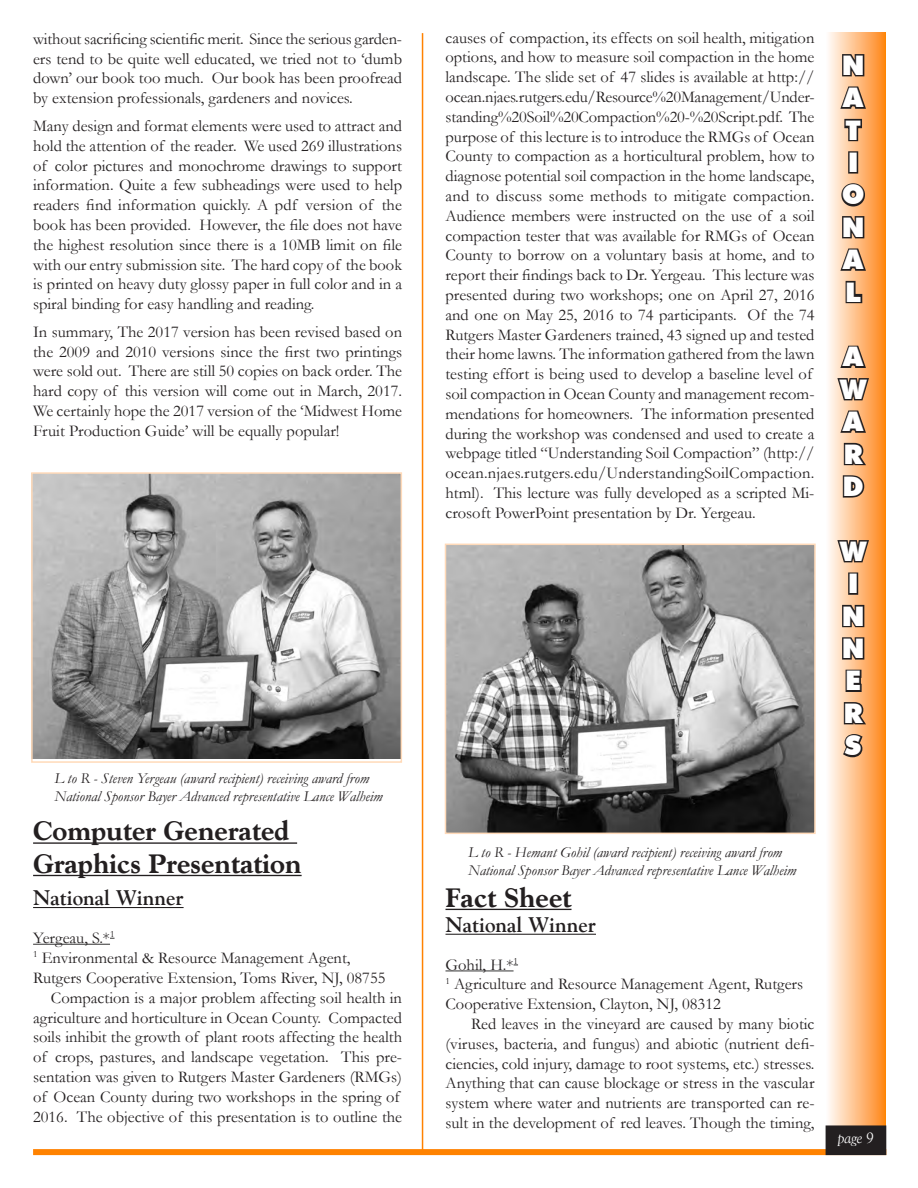
<style>
.page{position:relative;width:918px;height:1188px;background:#fff}
.page>*{position:absolute;margin:0;border:0;box-sizing:border-box;transform-origin:0 0}
.t1{font:800 27px/32.4px "Goudy";color:#231f20}
.t2{font:900 27px/32.4px "Futura BT";color:#fff}
.t3{font:700 21px "Goudy";color:#231f20}
.t4{font:16.5px/19.8px "Garamond";color:#231f20;text-align:justify}
.t5{font:italic 15px/18px "Garamond";color:#231f20}
.t6{font:italic 15px "Goudy";color:#fff}
</style>
<div class="page">
<div style="left:826px;top:32px;width:59px;height:1117px;background:linear-gradient(to right,#fffdfd,#ff881c)"></div>
<hr style="left:422px;top:33px;width:1px;height:1119px;background:#ff8200">
<div style="left:33px;top:1149px;width:853px;height:6px;background:#ff8200"></div>
<div style="left:826px;top:1126px;width:60px;height:28px;background:#231f20"></div>
<div style="left:826px;top:1125px;width:60px;height:30px;border:2px solid #231f20"></div>
<hr style="left:33px;top:842px;width:264px;height:2px;background:#231f20">
<hr style="left:33px;top:875px;width:269px;height:1px;background:#231f20">
<hr style="left:33px;top:907px;width:151px;height:1px;background:#231f20">
<hr style="left:33px;top:944px;width:77px;height:1px;background:#333">
<hr style="left:446px;top:909px;width:126px;height:1px;background:#231f20">
<hr style="left:446px;top:934px;width:150px;height:1px;background:#231f20">
<hr style="left:446px;top:971px;width:68px;height:1px;background:#333">
<img style="left:34px;top:475px;width:365px;height:283px">
<div style="left:31px;top:472px;width:371px;height:291px;border:2px solid #ffdab9"></div>
<img style="left:448px;top:547px;width:365px;height:284px">
<div style="left:445px;top:544px;width:371px;height:290px;border:2px solid #ffdab9"></div>
<svg style="left:838px;top:53px;width:30px;height:58px;background:#b58f6f"></svg>
<svg style="left:843px;top:117px;width:21px;height:26px"></svg>
<div style="left:848px;top:151px;width:10px;height:23px;border:3px solid #231f20"></div>
<svg style="left:839px;top:181px;width:28px;height:28px"></svg>
<svg style="left:838px;top:215px;width:30px;height:58px;background:#b58f6f"></svg>
<svg style="left:844px;top:279px;width:20px;height:26px"></svg>
<svg style="left:835px;top:344px;width:36px;height:91px;background:#c09775"></svg>
<svg style="left:842px;top:441px;width:27px;height:26px"></svg>
<svg style="left:841px;top:473px;width:25px;height:26px"></svg>
<svg style="left:835px;top:521px;width:36px;height:60px;background:#d4a67f"></svg>
<div style="left:848px;top:572px;width:10px;height:23px;border:3px solid #231f20"></div>
<svg style="left:841px;top:603px;width:25px;height:90px;background:#a98567"></svg>
<svg style="left:842px;top:700px;width:27px;height:26px"></svg>
<svg style="left:841px;top:732px;width:23px;height:27px"></svg>
<p class="t4" style="left:33px;top:28px;width:371px">without sacrificing scientific merit. Since the serious garden&shy;ers tend to be quite well educated, we tried not to ‘dumb down’ our book too much. Our book has been proofread by extension professionals, gardeners and novices.</p>
<p class="t4" style="left:33px;top:115px;width:371px">Many design and format elements were used to attract and hold the attention of the reader. We used 269 illustrations of color pictures and monochrome drawings to support information. Quite a few subheadings were used to help readers find information quickly. A pdf version of the book has been provided. However, the file does not have the highest resolution since there is a 10MB limit on file with our entry submission site. The hard copy of the book is printed on heavy duty glossy paper in full color and in a spiral binding for easy handling and reading.</p>
<p class="t4" style="left:33px;top:321px;width:371px">In summary, The 2017 version has been revised based on the 2009 and 2010 versions since the first two printings were sold out. There are still 50 copies on back order. The hard copy of this version will come out in March, 2017.<br>We certainly hope the 2017 version of the ‘Midwest Home Fruit Production Guide’ will be equally popular!</p>
<p class="t5" style="left:54px;top:768px;width:330px">L to R - Steven Yergeau (award recipient) receiving award from<br>National Sponsor Bayer Advanced representative Lance Walheim</p>
<h1 class="t1" style="left:33px;top:815px;width:270px">Computer Generated<br>Graphics Presentation</h1>
<p class="t3" style="left:33px;top:885px;width:152px">National Winner</p>
<p class="t4" style="left:33px;top:927px;width:83px">Yergeau, S.*<sup>1</sup></p>
<p class="t4" style="left:33px;top:947px;width:319px"><sup>1</sup> Environmental &amp; Resource Management Agent,</p>
<p class="t4" style="left:33px;top:967px;width:354px">Rutgers Cooperative Extension, Toms River, NJ, 08755</p>
<p class="t4" style="left:51px;top:987px;width:353px">Compaction is a major problem affecting soil health in</p>
<p class="t4" style="left:33px;top:1007px;width:371px">agriculture and horticulture in Ocean County. Compacted</p>
<p class="t4" style="left:33px;top:1027px;width:371px">soils inhibit the growth of plant roots affecting the health</p>
<p class="t4" style="left:33px;top:1047px;width:371px">of crops, pastures, and landscape vegetation. This pre-</p>
<p class="t4" style="left:33px;top:1067px;width:371px">sentation was given to Rutgers Master Gardeners (RMGs)</p>
<p class="t4" style="left:33px;top:1086px;width:368px">of Ocean County during two workshops in the spring of</p>
<p class="t4" style="left:33px;top:1106px;width:371px">2016. The objective of this presentation is to outline the</p>
<p class="t4" style="left:446px;top:27px;width:371px;text-align:left">causes of compaction, its effects on soil health, mitigation options, and how to measure soil compaction in the home landscape. The slide set of 47 slides is available at http:// ocean.njaes.rutgers.edu/Resource%20Management/Under&shy;standing%20Soil%20Compaction%20-%20Script.pdf. The purpose of this lecture is to introduce the RMGs of Ocean County to compaction as a horticultural problem, how to diagnose potential soil compaction in the home landscape, and to discuss some methods to mitigate compaction.<br>Audience members were instructed on the use of a soil compaction tester that was available for RMGs of Ocean County to borrow on a voluntary basis at home, and to report their findings back to Dr. Yergeau. This lecture was presented during two workshops; one on April 27, 2016 and one on May 25, 2016 to 74 participants. Of the 74<br>Rutgers Master Gardeners trained, 43 signed up and tested their home lawns. The information gathered from the lawn testing effort is being used to develop a baseline level of soil compaction in Ocean County and management recom&shy;mendations for homeowners. The information presented during the workshop was condensed and used to create a webpage titled “Understanding Soil Compaction” (http:// ocean.njaes.rutgers.edu/UnderstandingSoilCompaction. html). This lecture was fully developed as a scripted Mi&shy;crosoft PowerPoint presentation by Dr. Yergeau.</p>
<h1 class="t2" style="left:842px;top:49px;width:24px">N<br>A<br>T<br>I<br>O<br>N<br>A<br>L</h1>
<h1 class="t2" style="left:840px;top:340px;width:28px">A<br>W<br>A<br>R<br>D</h1>
<h1 class="t2" style="left:840px;top:535px;width:28px">W<br>I<br>N<br>N<br>E<br>R<br>S</h1>
<p class="t5" style="left:468px;top:843px;width:330px">L to R - Hemant Gohil (award recipient) receiving award from<br>National Sponsor Bayer Advanced representative Lance Walheim</p>
<h1 class="t1" style="left:446px;top:881px;width:128px">Fact Sheet</h1>
<p class="t3" style="left:446px;top:912px;width:152px">National Winner</p>
<p class="t4" style="left:446px;top:954px;width:359px;text-align:left">Gohil, H.*<sup>1<br>1</sup> Agriculture and Resource Management Agent, Rutgers<br>Cooperative Extension, Clayton, NJ, 08312</p>
<p class="t4" style="left:446px;top:1014px;width:371px;text-indent:26px">Red leaves in the vineyard are caused by many biotic (viruses, bacteria, and fungus) and abiotic (nutrient defi&shy;ciencies, cold injury, damage to root systems, etc.) stresses.<br>Anything that can cause blockage or stress in the vascular system where water and nutrients are transported can re&shy;sult in the development of red leaves. Though the timing,</p>
<p class="t6" style="left:838px;top:1128px;width:38px">page 9</p>
</div>
